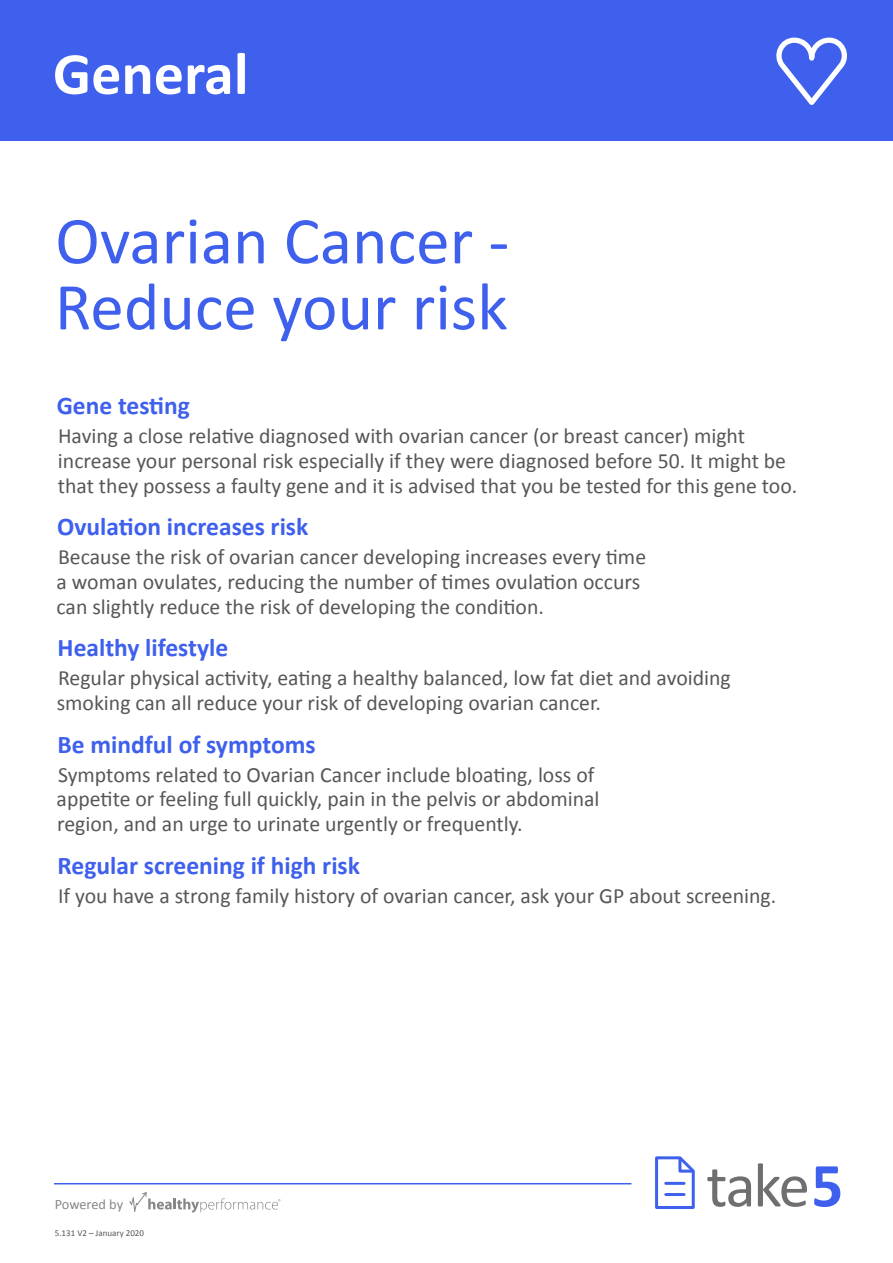
<style>
.page{position:relative;width:893px;height:1263px;background:#fff}
.page>*{position:absolute;margin:0;border:0;box-sizing:border-box;transform-origin:0 0}
.t1{font:67.5px/66px "Calibri";color:#3e60ed}
.t2{font:63.15px "Calibri";color:#706f6f}
.t3{font:700 60.15px "Calibri";color:#fff}
.t4{font:700 25.5px "Calibri";color:#3e60ed}
.t5{font:21.75px/24.8px "Calibri";color:#575756}
.t6{font:14.25px "Calibri";letter-spacing:-.005em;color:#878787}
.t7{font:9px "Calibri";color:#575756}
.s1{font-weight:700;color:#3e60ed}
</style>
<div class="page">
<div style="left:0;top:0;width:893px;height:140px;background:#3e60ed"></div>
<svg style="left:655px;top:1156px;width:40px;height:53px"></svg>
<hr style="left:666px;top:1182px;width:18px;height:3px;background:#3e60ed">
<hr style="left:666px;top:1193px;width:18px;height:3px;background:#3e60ed">
<hr style="left:54px;top:1183px;width:577px;height:1px;background:#3e60ed">
<svg style="left:129px;top:1192px;width:151px;height:21px"></svg>
<svg style="left:776px;top:37px;width:71px;height:68px"></svg>
<h3 class="t3" style="left:53px;top:35px;width:197px">General</h3>
<h1 class="t1" style="left:55px;top:208px;width:456px">Ovarian Cancer -<br>Reduce your risk</h1>
<p class="t4" style="left:57px;top:389px;width:135px">Gene testing</p>
<p class="t5" style="left:58px;top:424px;width:741px">Having a close relative diagnosed with ovarian cancer (or breast cancer) might increase your personal risk especially if they were diagnosed before 50. It might be that they possess a faulty gene and it is advised that you be tested for this gene too.</p>
<p class="t4" style="left:57px;top:511px;width:253px">Ovulation increases risk</p>
<p class="t5" style="left:57px;top:545px;width:591px">Because the risk of ovarian cancer developing increases every time a woman ovulates, reducing the number of times ovulation occurs can slightly reduce the risk of developing the condition.</p>
<p class="t4" style="left:58px;top:632px;width:172px">Healthy lifestyle</p>
<p class="t5" style="left:57px;top:666px;width:676px">Regular physical activity, eating a healthy balanced, low fat diet and avoiding smoking can all reduce your risk of developing ovarian cancer.</p>
<p class="t4" style="left:58px;top:728px;width:260px">Be mindful of symptoms</p>
<p class="t5" style="left:57px;top:762px;width:544px">Symptoms related to Ovarian Cancer include bloating, loss of appetite or feeling full quickly, pain in the pelvis or abdominal region, and an urge to urinate urgently or frequently.</p>
<p class="t4" style="left:58px;top:849px;width:304px">Regular screening if high risk</p>
<p class="t5" style="left:58px;top:883px;width:720px">If you have a strong family history of ovarian cancer, ask your GP about screening.</p>
<p class="t6" style="left:55px;top:1195px;width:70px">Powered by</p>
<p class="t7" style="left:55px;top:1227px;width:91px">5.131 V2 – January 2020</p>
<h2 class="t2" style="left:706px;top:1145px;width:138px">take<span class="s1">5</span></h2>
</div>
